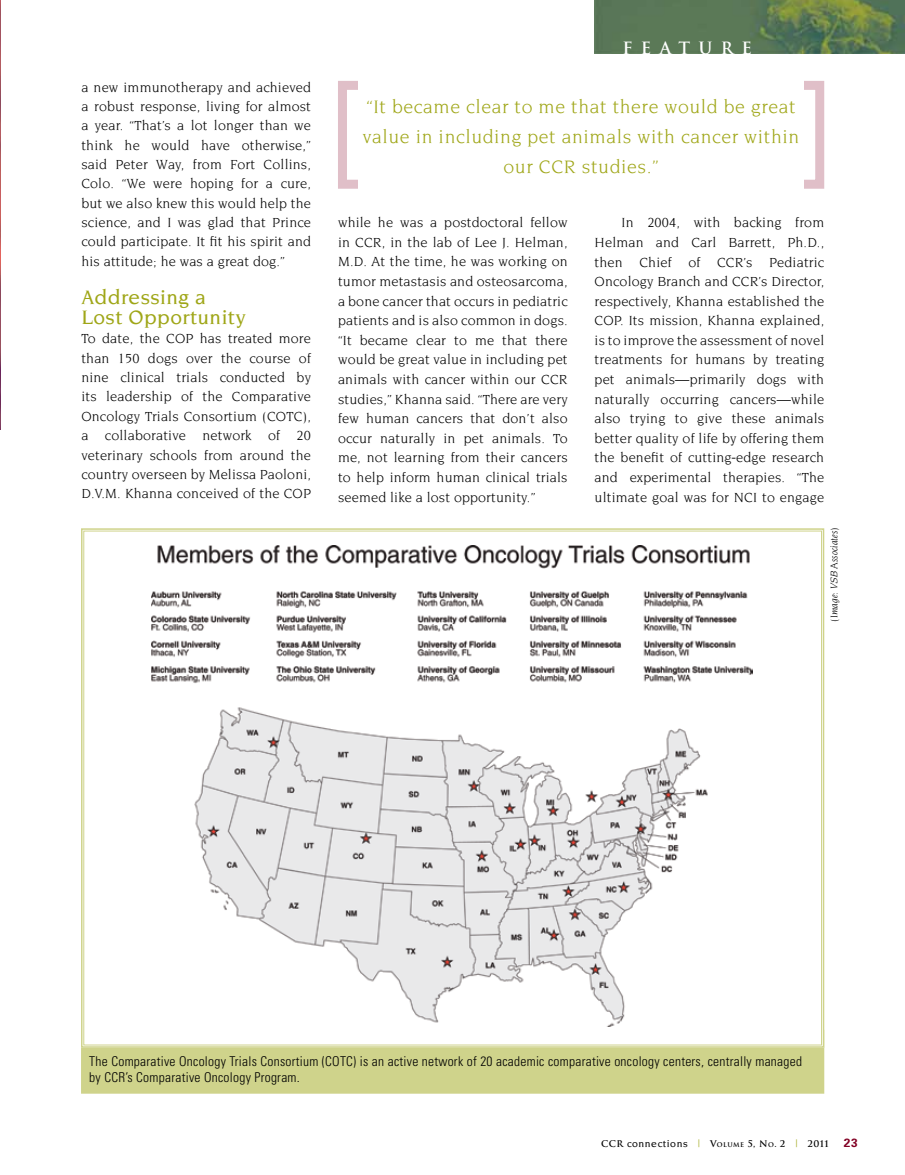
<style>
.page{position:relative;width:905px;height:1175px;background:#fff}
.page>*{position:absolute;margin:0;border:0;box-sizing:border-box;transform-origin:0 0}
.t1{font:500 21px/19.5px "Novarese";letter-spacing:.02em;color:#9fa617}
.t2{font:19.5px/30px "Novarese";letter-spacing:.03em;color:#9fa617;text-align:center}
.t3{font:700 16.5px "Trajan";letter-spacing:.5em;color:#fff}
.t4{font:14.25px/19.6px "Novarese";letter-spacing:.01em;color:#000;text-align:justify}
.t5{font:300 condensed 13.5px/16.2px "Univers";letter-spacing:.02em;color:#000}
.t6{font:700 12px "Univers";color:#820024}
.t7{font:500 10.5px "Novarese";letter-spacing:.05em;color:#000}
.t8{font:italic 10.5px "Novarese";color:#000}
.s1{font-family:"Univers";font-weight:300}
.s2{font-family:"Trajan";font-weight:700;font-size:9px}
.s3{color:#9fa617}
.s4{font-family:"Trajan";font-weight:700;font-size:6.3px}
</style>
<div class="page">
<img style="left:0;top:0;width:1px;height:430px">
<img style="left:594px;top:0;width:310px;height:54px">
<div style="left:81px;top:1029px;width:743px;height:64px;background:#cfd38b"></div>
<svg style="left:81px;top:528px;width:744px;height:520px"></svg>
<div style="left:338px;top:81px;width:486px;height:108px;border:9px solid #e0bfc8"></div>
<div style="left:358px;top:78px;width:446px;height:124px;background:#fff"></div>
<p class="t4" style="left:81px;top:77px;width:231px">a new immunotherapy and achieved a robust response, living for almost a year. “That’s a lot longer than we think he would have otherwise,” said Peter Way, from Fort Collins, Colo. “We were hoping for a cure, but we also knew this would help the science, and I was glad that Prince could participate. It fit his spirit and his attitude; he was a great dog.”</p>
<h1 class="t1" style="left:81px;top:288px;width:166px">Addressing a<br>Lost Opportunity</h1>
<p class="t4" style="left:81px;top:329px;width:231px">To date, the COP has treated more than 150 dogs over the course of nine clinical trials conducted by its leadership of the Comparative Oncology Trials Consortium (COTC), a collaborative network of 20 veterinary schools from around the country overseen by Melissa Paoloni, D.V.M. Khanna conceived of the COP</p>
<p class="t3" style="left:622px;top:38px;width:131px">FEATURE</p>
<h2 class="t2" style="left:363px;top:92px;width:438px">“It became clear to me that there would be great value in including pet animals with cancer within our CCR studies.”</h2>
<p class="t4" style="left:338px;top:213px;width:231px">while he was a postdoctoral fellow in CCR, in the lab of Lee J. Helman, M.D. At the time, he was working on tumor metastasis and osteosarcoma, a bone cancer that occurs in pediatric patients and is also common in dogs. “It became clear to me that there would be great value in including pet animals with cancer within our CCR studies,” Khanna said. “There are very few human cancers that don’t also occur naturally in pet animals. To me, not learning from their cancers to help inform human clinical trials seemed like a lost opportunity.”</p>
<p class="t4" style="left:594px;top:213px;width:231px;text-indent:27px">In 2004, with backing from Helman and Carl Barrett, Ph.D., then Chief of CCR’s Pediatric Oncology Branch and CCR’s Director, respectively, Khanna established the COP. Its mission, Khanna explained, is to improve the assessment of novel treatments for humans by treating pet animals—primarily dogs with naturally occurring cancers—while also trying to give these animals better quality of life by offering them the benefit of cutting<span class="s1">-</span>edge research and experimental therapies. “The ultimate goal was for NCI to engage</p>
<p class="t8" style="left:828px;top:621px;width:96px;rotate:-90deg">(Image: VSB Associates)</p>
<p class="t5" style="left:89px;top:1053px;width:714px">The Comparative Oncology Trials Consortium (COTC) is an active network of 20 academic comparative oncology centers, centrally managed by CCR’s Comparative Oncology Program.</p>
<p class="t7" style="left:601px;top:1138px;width:229px"><span class="s2">CCR</span> connections <span class="s3">|</span> <span class="s2">V</span><span class="s4">OLUME</span> <span class="s2">5, N</span><span class="s4">O</span><span class="s2">. 2</span> <span class="s3">|</span> <span class="s2">2011</span></p>
<p class="t6" style="left:843px;top:1135px;width:15px">23</p>
</div>
